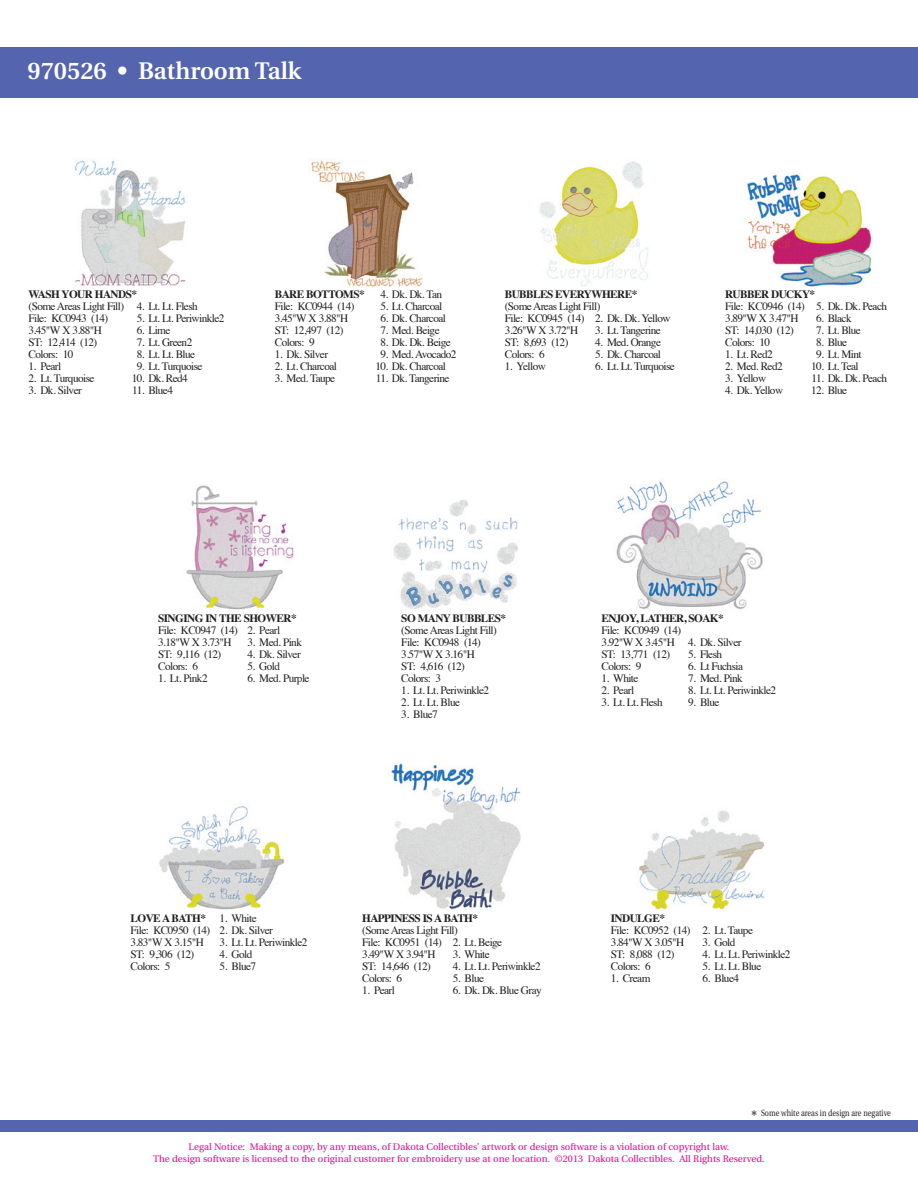
<style>
.page{position:relative;width:918px;height:1188px;background:#fff}
.page>*{position:absolute;margin:0;border:0;box-sizing:border-box;transform-origin:0 0}
.t1{font:600 24px "Utopia";color:#fff}
.t2{font:11.25px/12px "Times";letter-spacing:-.05em;color:#231f20}
.t3{font:700 11.25px "Times";letter-spacing:-.05em;color:#231f20}
.t4{font:9.6px/12px "Utopia";color:#ed028c;text-align:center}
.t5{font:9px "Utopia";color:#231f20;scale:.8 1}
.s1{font-size:15px}
</style>
<div class="page">
<div style="left:1px;top:1120px;width:917px;height:12px;background:#5564ae"></div>
<div style="left:1px;top:48px;width:917px;height:50px;background:#5564ae"></div>
<img style="left:74px;top:161px;width:112px;height:125px">
<img style="left:186px;top:485px;width:108px;height:125px">
<img style="left:539px;top:161px;width:110px;height:125px">
<img style="left:311px;top:161px;width:112px;height:126px">
<img style="left:393px;top:499px;width:125px;height:110px">
<img style="left:159px;top:806px;width:125px;height:104px">
<img style="left:639px;top:810px;width:125px;height:100px">
<img style="left:747px;top:173px;width:125px;height:114px">
<img style="left:616px;top:481px;width:147px;height:129px">
<img style="left:391px;top:763px;width:130px;height:147px">
<h1 class="t1" style="left:28px;top:58px;width:275px">970526 • Bathroom Talk</h1>
<p class="t3" style="left:28px;top:284px;width:110px">WASH YOUR HANDS*</p>
<p class="t2" style="left:28px;top:299px;width:97px">(Some Areas Light Fill)<br>File: KC0943 (14)<br>3.45"W X 3.88"H<br>ST: 12,414 (12)<br>Colors: 10</p>
<p class="t2" style="left:28px;top:359px;width:34px">1. Pearl</p>
<p class="t2" style="left:28px;top:371px;width:68px">2. Lt. Turquoise</p>
<p class="t2" style="left:28px;top:383px;width:55px">3. Dk. Silver</p>
<p class="t2" style="left:137px;top:300px;width:62px">4. Lt. Lt. Flesh</p>
<p class="t2" style="left:137px;top:312px;width:89px">5. Lt. Lt. Periwinkle2</p>
<p class="t2" style="left:137px;top:324px;width:35px">6. Lime</p>
<p class="t2" style="left:137px;top:336px;width:57px">7. Lt. Green2</p>
<p class="t2" style="left:137px;top:348px;width:60px">8. Lt. Lt. Blue</p>
<p class="t2" style="left:137px;top:360px;width:67px">9. Lt. Turquoise</p>
<p class="t2" style="left:132px;top:372px;width:58px">10. Dk. Red4</p>
<p class="t2" style="left:132px;top:384px;width:42px">11. Blue4</p>
<p class="t3" style="left:275px;top:284px;width:91px">BARE BOTTOMS*</p>
<p class="t2" style="left:275px;top:299px;width:81px">File: KC0944 (14)<br>3.45"W X 3.88"H<br>ST: 12,497 (12)<br>Colors: 9</p>
<p class="t2" style="left:275px;top:347px;width:55px">1. Dk. Silver</p>
<p class="t2" style="left:275px;top:359px;width:64px">2. Lt. Charcoal</p>
<p class="t2" style="left:275px;top:371px;width:62px">3. Med. Taupe</p>
<p class="t2" style="left:380px;top:288px;width:63px">4. Dk. Dk. Tan</p>
<p class="t2" style="left:380px;top:300px;width:63px">5. Lt. Charcoal</p>
<p class="t2" style="left:380px;top:312px;width:67px">6. Dk. Charcoal</p>
<p class="t2" style="left:380px;top:324px;width:61px">7. Med. Beige</p>
<p class="t2" style="left:380px;top:336px;width:72px">8. Dk. Dk. Beige</p>
<p class="t2" style="left:380px;top:348px;width:78px">9. Med. Avocado2</p>
<p class="t2" style="left:375px;top:360px;width:72px">10. Dk. Charcoal</p>
<p class="t2" style="left:376px;top:372px;width:75px">11. Dk. Tangerine</p>
<p class="t3" style="left:505px;top:284px;width:134px">BUBBLES EVERYWHERE*</p>
<p class="t2" style="left:505px;top:299px;width:97px">(Some Areas Light Fill)<br>File: KC0945 (14)<br>3.26"W X 3.72"H<br>ST: 8,693 (12)<br>Colors: 6</p>
<p class="t2" style="left:505px;top:359px;width:43px">1. Yellow</p>
<p class="t2" style="left:595px;top:312px;width:77px">2. Dk. Dk. Yellow</p>
<p class="t2" style="left:595px;top:324px;width:67px">3. Lt. Tangerine</p>
<p class="t2" style="left:595px;top:336px;width:67px">4. Med. Orange</p>
<p class="t2" style="left:595px;top:348px;width:67px">5. Dk. Charcoal</p>
<p class="t2" style="left:595px;top:360px;width:81px">6. Lt. Lt. Turquoise</p>
<p class="t3" style="left:725px;top:284px;width:92px">RUBBER DUCKY*</p>
<p class="t2" style="left:725px;top:300px;width:81px">File: KC0946 (14)<br>3.89"W X 3.47"H<br>ST: 14,030 (12)<br>Colors: 10</p>
<p class="t2" style="left:725px;top:348px;width:49px">1. Lt. Red2</p>
<p class="t2" style="left:725px;top:360px;width:59px">2. Med. Red2</p>
<p class="t2" style="left:725px;top:372px;width:43px">3. Yellow</p>
<p class="t2" style="left:725px;top:384px;width:60px">4. Dk. Yellow</p>
<p class="t2" style="left:816px;top:300px;width:72px">5. Dk. Dk. Peach</p>
<p class="t2" style="left:816px;top:312px;width:37px">6. Black</p>
<p class="t2" style="left:816px;top:324px;width:46px">7. Lt. Blue</p>
<p class="t2" style="left:816px;top:336px;width:33px">8. Blue</p>
<p class="t2" style="left:816px;top:348px;width:47px">9. Lt. Mint</p>
<p class="t2" style="left:811px;top:360px;width:49px">10. Lt. Teal</p>
<p class="t2" style="left:812px;top:372px;width:77px">11. Dk. Dk. Peach</p>
<p class="t2" style="left:811px;top:384px;width:38px">12. Blue</p>
<p class="t3" style="left:158px;top:607px;width:140px">SINGING IN THE SHOWER*</p>
<p class="t2" style="left:158px;top:623px;width:81px">File: KC0947 (14)<br>3.18"W X 3.73"H<br>ST: 9,116 (12)<br>Colors: 6</p>
<p class="t2" style="left:158px;top:671px;width:51px">1. Lt. Pink2</p>
<p class="t2" style="left:247px;top:623px;width:34px">2. Pearl</p>
<p class="t2" style="left:247px;top:635px;width:56px">3. Med. Pink</p>
<p class="t2" style="left:247px;top:647px;width:55px">4. Dk. Silver</p>
<p class="t2" style="left:247px;top:659px;width:34px">5. Gold</p>
<p class="t2" style="left:247px;top:671px;width:64px">6. Med. Purple</p>
<p class="t3" style="left:401px;top:607px;width:106px">SO MANY BUBBLES*</p>
<p class="t2" style="left:401px;top:623px;width:97px">(Some Areas Light Fill)<br>File: KC0948 (14)<br>3.57"W X 3.16"H<br>ST: 4,616 (12)<br>Colors: 3</p>
<p class="t2" style="left:401px;top:683px;width:89px">1. Lt. Lt. Periwinkle2</p>
<p class="t2" style="left:401px;top:695px;width:60px">2. Lt. Lt. Blue</p>
<p class="t2" style="left:401px;top:707px;width:38px">3. Blue7</p>
<p class="t3" style="left:601px;top:607px;width:124px">ENJOY, LATHER, SOAK*</p>
<p class="t2" style="left:601px;top:623px;width:81px">File: KC0949 (14)<br>3.92"W X 3.45"H<br>ST: 13,771 (12)<br>Colors: 9</p>
<p class="t2" style="left:601px;top:671px;width:39px">1. White</p>
<p class="t2" style="left:601px;top:683px;width:34px">2. Pearl</p>
<p class="t2" style="left:601px;top:695px;width:63px">3. Lt. Lt. Flesh</p>
<p class="t2" style="left:688px;top:635px;width:55px">4. Dk. Silver</p>
<p class="t2" style="left:688px;top:647px;width:36px">5. Flesh</p>
<p class="t2" style="left:688px;top:659px;width:56px">6. Lt Fuchsia</p>
<p class="t2" style="left:688px;top:671px;width:56px">7. Med. Pink</p>
<p class="t2" style="left:688px;top:683px;width:89px">8. Lt. Lt. Periwinkle2</p>
<p class="t2" style="left:688px;top:695px;width:33px">9. Blue</p>
<p class="t3" style="left:131px;top:908px;width:77px">LOVE A BATH*</p>
<p class="t2" style="left:131px;top:923px;width:81px">File: KC0950 (14)<br>3.83"W X 3.15"H<br>ST: 9,306 (12)<br>Colors: 5</p>
<p class="t2" style="left:220px;top:912px;width:39px">1. White</p>
<p class="t2" style="left:220px;top:924px;width:55px">2. Dk. Silver</p>
<p class="t2" style="left:220px;top:936px;width:89px">3. Lt. Lt. Periwinkle2</p>
<p class="t2" style="left:220px;top:948px;width:34px">4. Gold</p>
<p class="t2" style="left:220px;top:960px;width:38px">5. Blue7</p>
<p class="t3" style="left:362px;top:908px;width:117px">HAPPINESS IS A BATH*</p>
<p class="t2" style="left:362px;top:923px;width:97px">(Some Areas Light Fill)<br>File: KC0951 (14)<br>3.49"W X 3.94"H<br>ST: 14,646 (12)<br>Colors: 6</p>
<p class="t2" style="left:362px;top:983px;width:34px">1. Pearl</p>
<p class="t2" style="left:453px;top:935px;width:51px">2. Lt. Beige</p>
<p class="t2" style="left:453px;top:947px;width:39px">3. White</p>
<p class="t2" style="left:453px;top:959px;width:89px">4. Lt. Lt. Periwinkle2</p>
<p class="t2" style="left:453px;top:971px;width:33px">5. Blue</p>
<p class="t2" style="left:453px;top:983px;width:91px">6. Dk. Dk. Blue Gray</p>
<p class="t3" style="left:611px;top:908px;width:56px">INDULGE*</p>
<p class="t2" style="left:611px;top:923px;width:81px">File: KC0952 (14)<br>3.84"W X 3.05"H<br>ST: 8,088 (12)<br>Colors: 6</p>
<p class="t2" style="left:611px;top:971px;width:41px">1. Cream</p>
<p class="t2" style="left:703px;top:924px;width:52px">2. Lt. Taupe</p>
<p class="t2" style="left:703px;top:936px;width:34px">3. Gold</p>
<p class="t2" style="left:703px;top:948px;width:89px">4. Lt. Lt. Periwinkle2</p>
<p class="t2" style="left:703px;top:960px;width:60px">5. Lt. Lt. Blue</p>
<p class="t2" style="left:703px;top:972px;width:38px">6. Blue4</p>
<p class="t5" style="left:751px;top:1108px;width:176px"><span class="s1">*</span> Some white areas in design are negative</p>
<p class="t4" style="left:153px;top:1141px;width:613px">Legal Notice: Making a copy, by any means, of Dakota Collectibles’ artwork or design software is a violation of copyright law.<br>The design software is licensed to the original customer for embroidery use at one location. ©2013 Dakota Collectibles. All Rights Reserved.</p>
</div>
